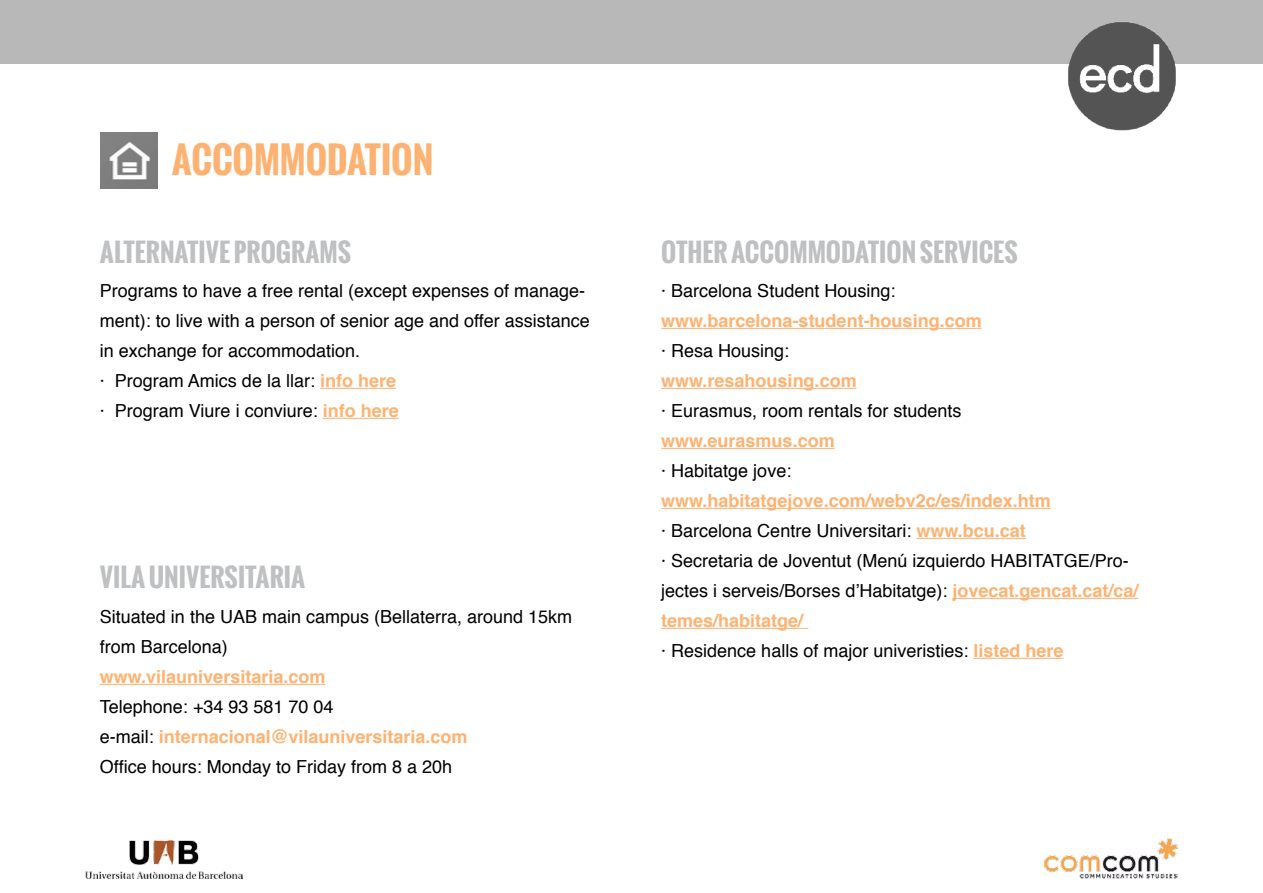
<style>
.page{position:relative;width:1263px;height:893px;background:#fff}
.page>*{position:absolute;margin:0;border:0;box-sizing:border-box;transform-origin:0 0}
.t1{font:700 36px "Oswald";color:#feb271}
.t2{font:700 25.5px "Oswald";color:#bec0c2}
.t3{font:18px/30px "Helvetica";color:#000}
.t4{font:700 18px "Helvetica";color:#feb271}
.s1{font-weight:700;color:#feb271}
</style>
<div class="page">
<div style="left:0;top:0;width:1263px;height:64px;background:#b8b8b8"></div>
<img style="left:85px;top:841px;width:157px;height:37px">
<img style="left:1045px;top:838px;width:133px;height:40px">
<img style="left:1068px;top:22px;width:108px;height:109px">
<img style="left:101px;top:132px;width:56px;height:57px">
<hr style="left:320px;top:388px;width:76px;height:1px;background:#feb271">
<hr style="left:323px;top:418px;width:76px;height:1px;background:#feb271">
<hr style="left:100px;top:684px;width:225px;height:1px;background:#feb271">
<hr style="left:661px;top:328px;width:321px;height:1px;background:#feb271">
<hr style="left:661px;top:388px;width:196px;height:1px;background:#feb271">
<hr style="left:661px;top:448px;width:174px;height:1px;background:#feb271">
<hr style="left:661px;top:508px;width:390px;height:1px;background:#feb271">
<hr style="left:916px;top:538px;width:110px;height:1px;background:#feb271">
<hr style="left:952px;top:598px;width:186px;height:1px;background:#feb271">
<hr style="left:661px;top:628px;width:147px;height:1px;background:#feb271">
<hr style="left:973px;top:658px;width:90px;height:1px;background:#feb271">
<h1 class="t1" style="left:172px;top:133px;width:263px">ACCOMMODATION</h1>
<h2 class="t2" style="left:100px;top:233px;width:27px">ALTERNATIVE</h2>
<h2 class="t2" style="left:234px;top:233px;width:29px">PROGRAMS</h2>
<p class="t3" style="left:100px;top:276px;width:491px">Programs to have a free rental (except expenses of manage&shy;ment): to live with a person of senior age and offer assistance in exchange for accommodation.<br>· Program Amics de la llar: <span class="s1">info here<br></span>· Program Viure i conviure: <span class="s1">info here</span></p>
<h2 class="t2" style="left:100px;top:558px;width:207px">VILA UNIVERSITARIA</h2>
<p class="t3" style="left:100px;top:602px;width:474px">Situated in the UAB main campus (Bellaterra, around 15km from Barcelona)</p>
<p class="t4" style="left:100px;top:662px;width:227px">www.vilauniversitaria.com</p>
<p class="t3" style="left:100px;top:692px;width:369px">Telephone: +34 93 581 70 04<br>e-mail: <span class="s1">internacional@vilauniversitaria.com<br></span>Office hours: Monday to Friday from 8 a 20h</p>
<h2 class="t2" style="left:661px;top:233px;width:358px">OTHER ACCOMMODATION SERVICES</h2>
<p class="t3" style="left:661px;top:276px;width:236px">· Barcelona Student Housing:</p>
<p class="t4" style="left:661px;top:306px;width:322px">www.barcelona-student-housing.com</p>
<p class="t3" style="left:661px;top:336px;width:130px">· Resa Housing:</p>
<p class="t4" style="left:661px;top:366px;width:197px">www.resahousing.com</p>
<p class="t3" style="left:661px;top:396px;width:302px">· Eurasmus, room rentals for students</p>
<p class="t4" style="left:661px;top:426px;width:175px">www.eurasmus.com</p>
<p class="t3" style="left:661px;top:456px;width:132px">· Habitatge jove:</p>
<p class="t3" style="left:661px;top:486px;width:479px"><span class="s1">www.habitatgejove.com/webv2c/es/index.htm<br></span>· Barcelona Centre Universitari: <span class="s1">www.bcu.cat<br></span>· Secretaria de Joventut (Menú izquierdo HABITATGE/Pro&shy;jectes i serveis/Borses d’Habitatge): <span class="s1">jovecat.gencat.cat/ca/ temes/habitatge/<br></span>· Residence halls of major univeristies: <span class="s1">listed here</span></p>
</div>
